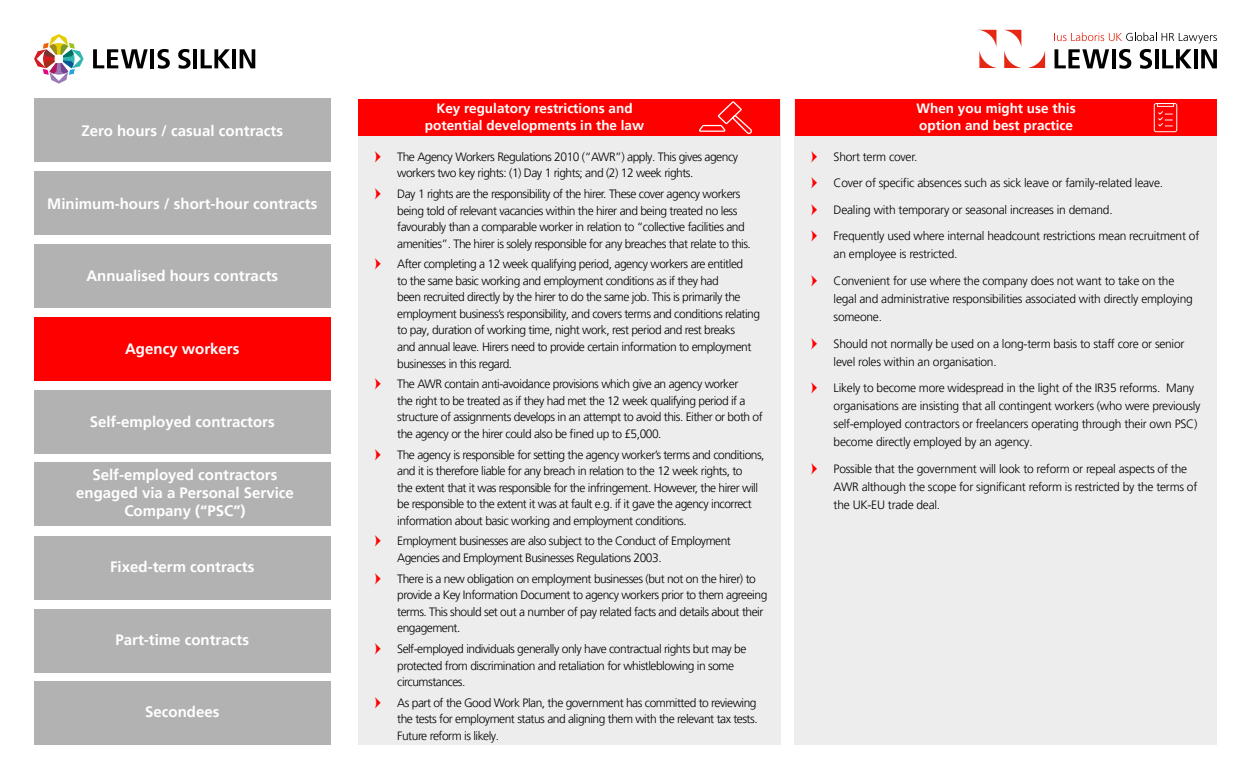
<style>
.page{position:relative;width:1251px;height:779px;background:#fff}
.page>*{position:absolute;margin:0;border:0;box-sizing:border-box;transform-origin:0 0}
.t1{font:700 15px/18px "Frutiger LT Pro";color:#fff;text-align:center}
.t2{font:700 13.5px/16.2px "Frutiger LT Pro";color:#fff;text-align:center}
.t3{font:300 12px/16.5px "Frutiger LT Pro";letter-spacing:-.04em;color:#000}
.t4{font:300 12px/18px "Frutiger LT Pro";letter-spacing:-.02em;color:#000}
</style>
<div class="page">
<svg style="left:34px;top:34px;width:50px;height:50px"></svg>
<svg style="left:93px;top:49px;width:55px;height:19px"></svg>
<hr style="left:150px;top:49px;width:4px;height:19px;background:#000">
<svg style="left:178px;top:49px;width:12px;height:20px"></svg>
<hr style="left:193px;top:49px;width:4px;height:19px;background:#000">
<svg style="left:201px;top:49px;width:29px;height:19px"></svg>
<hr style="left:232px;top:49px;width:4px;height:19px;background:#000">
<svg style="left:239px;top:49px;width:16px;height:19px"></svg>
<svg style="left:157px;top:49px;width:13px;height:20px"></svg>
<svg style="left:979px;top:30px;width:18px;height:38px"></svg>
<svg style="left:1004px;top:30px;width:40px;height:38px"></svg>
<svg style="left:1054px;top:32px;width:162px;height:11px"></svg>
<svg style="left:1054px;top:49px;width:54px;height:19px"></svg>
<svg style="left:1112px;top:49px;width:3px;height:19px"></svg>
<svg style="left:1139px;top:49px;width:12px;height:20px"></svg>
<svg style="left:1155px;top:49px;width:3px;height:19px"></svg>
<svg style="left:1162px;top:49px;width:29px;height:19px"></svg>
<svg style="left:1194px;top:49px;width:3px;height:19px"></svg>
<svg style="left:1201px;top:49px;width:15px;height:19px"></svg>
<svg style="left:1119px;top:49px;width:12px;height:20px"></svg>
<div style="left:358px;top:99px;width:422px;height:645px;background:#ededed"></div>
<div style="left:794px;top:99px;width:422px;height:645px;background:#ededed"></div>
<div style="left:358px;top:100px;width:421px;height:36px;background:#f00"></div>
<div style="left:795px;top:100px;width:420px;height:36px;background:#f00"></div>
<svg style="left:699px;top:101px;width:52px;height:33px"></svg>
<svg style="left:1153px;top:103px;width:23px;height:29px"></svg>
<div style="left:34px;top:172px;width:296px;height:63px;background:#b2b2b2"></div>
<div style="left:34px;top:99px;width:296px;height:63px;background:#b2b2b2"></div>
<div style="left:34px;top:462px;width:296px;height:63px;background:#b2b2b2"></div>
<div style="left:34px;top:244px;width:296px;height:63px;background:#b2b2b2"></div>
<div style="left:34px;top:536px;width:296px;height:63px;background:#b2b2b2"></div>
<div style="left:34px;top:317px;width:296px;height:63px;background:#f00"></div>
<div style="left:34px;top:608px;width:296px;height:63px;background:#b2b2b2"></div>
<div style="left:34px;top:390px;width:296px;height:63px;background:#b2b2b2"></div>
<div style="left:34px;top:681px;width:296px;height:63px;background:#b2b2b2"></div>
<p class="t1" style="left:81px;top:122px;width:203px">Zero hours / casual contracts</p>
<p class="t1" style="left:47px;top:194px;width:271px">Minimum-hours / short-hour contracts</p>
<p class="t1" style="left:86px;top:267px;width:193px">Annualised hours contracts</p>
<p class="t1" style="left:125px;top:339px;width:116px">Agency workers</p>
<p class="t1" style="left:90px;top:412px;width:186px">Self-employed contractors</p>
<p class="t1" style="left:76px;top:465px;width:219px">Self-employed contractors engaged via a Personal Service<br>Company (“PSC”)</p>
<p class="t1" style="left:110px;top:557px;width:146px">Fixed-term contracts</p>
<p class="t1" style="left:115px;top:630px;width:135px">Part-time contracts</p>
<p class="t1" style="left:145px;top:702px;width:76px">Secondees</p>
<p class="t2" style="left:425px;top:100px;width:221px">Key regulatory restrictions and potential developments in the law</p>
<p class="t2" style="left:916px;top:100px;width:161px;text-align:left">When you might use this option and best practice</p>
<p class="t4" style="left:833px;top:148px;width:85px">Short term cover.</p>
<p class="t4" style="left:833px;top:174px;width:331px">Cover of specific absences such as sick leave or family-related leave.</p>
<p class="t4" style="left:833px;top:201px;width:280px">Dealing with temporary or seasonal increases in demand.</p>
<p class="t4" style="left:833px;top:227px;width:367px">Frequently used where internal headcount restrictions mean recruitment of an employee is restricted.</p>
<p class="t4" style="left:833px;top:272px;width:360px">Convenient for use where the company does not want to take on the legal and administrative responsibilities associated with directly employing someone.</p>
<p class="t4" style="left:833px;top:334px;width:352px">Should not normally be used on a long-term basis to staff core or senior level roles within an organisation.</p>
<p class="t4" style="left:833px;top:379px;width:368px">Likely to become more widespread in the light of the IR35 reforms. Many organisations are insisting that all contingent workers (who were previously self-employed contractors or freelancers operating through their own PSC) become directly employed by an agency.</p>
<p class="t4" style="left:833px;top:459px;width:365px">Possible that the government will look to reform or repeal aspects of the<br>AWR although the scope for significant reform is restricted by the terms of the UK-EU trade deal.</p>
<p class="t3" style="left:397px;top:148px;width:342px">The Agency Workers Regulations 2010 (“AWR”) apply. This gives agency workers two key rights: (1) Day 1 rights; and (2) 12 week rights.</p>
<p class="t3" style="left:397px;top:186px;width:355px">Day 1 rights are the responsibility of the hirer. These cover agency workers being told of relevant vacancies within the hirer and being treated no less favourably than a comparable worker in relation to “collective facilities and amenities”. The hirer is solely responsible for any breaches that relate to this.</p>
<p class="t3" style="left:397px;top:256px;width:364px">After completing a 12 week qualifying period, agency workers are entitled<br>to the same basic working and employment conditions as if they had<br>been recruited directly by the hirer to do the same job. This is primarily the employment business’s responsibility, and covers terms and conditions relating to pay, duration of working time, night work, rest period and rest breaks<br>and annual leave. Hirers need to provide certain information to employment businesses in this regard.</p>
<p class="t3" style="left:397px;top:376px;width:367px">The AWR contain anti-avoidance provisions which give an agency worker<br>the right to be treated as if they had met the 12 week qualifying period if a structure of assignments develops in an attempt to avoid this. Either or both of the agency or the hirer could also be fined up to £5,000.</p>
<p class="t3" style="left:397px;top:446px;width:369px">The agency is responsible for setting the agency worker’s terms and conditions, and it is therefore liable for any breach in relation to the 12 week rights, to<br>the extent that it was responsible for the infringement. However, the hirer will be responsible to the extent it was at fault e.g. if it gave the agency incorrect information about basic working and employment conditions.</p>
<p class="t3" style="left:397px;top:533px;width:335px">Employment businesses are also subject to the Conduct of Employment<br>Agencies and Employment Businesses Regulations 2003.</p>
<p class="t3" style="left:397px;top:570px;width:371px">There is a new obligation on employment businesses (but not on the hirer) to provide a Key Information Document to agency workers prior to them agreeing terms. This should set out a number of pay related facts and details about their engagement.</p>
<p class="t3" style="left:397px;top:640px;width:350px">Self-employed individuals generally only have contractual rights but may be protected from discrimination and retaliation for whistleblowing in some circumstances.</p>
<p class="t3" style="left:397px;top:694px;width:362px;text-align:justify">As part of the Good Work Plan, the government has committed to reviewing the tests for employment status and aligning them with the relevant tax tests.<br>Future reform is likely.</p>
</div>
